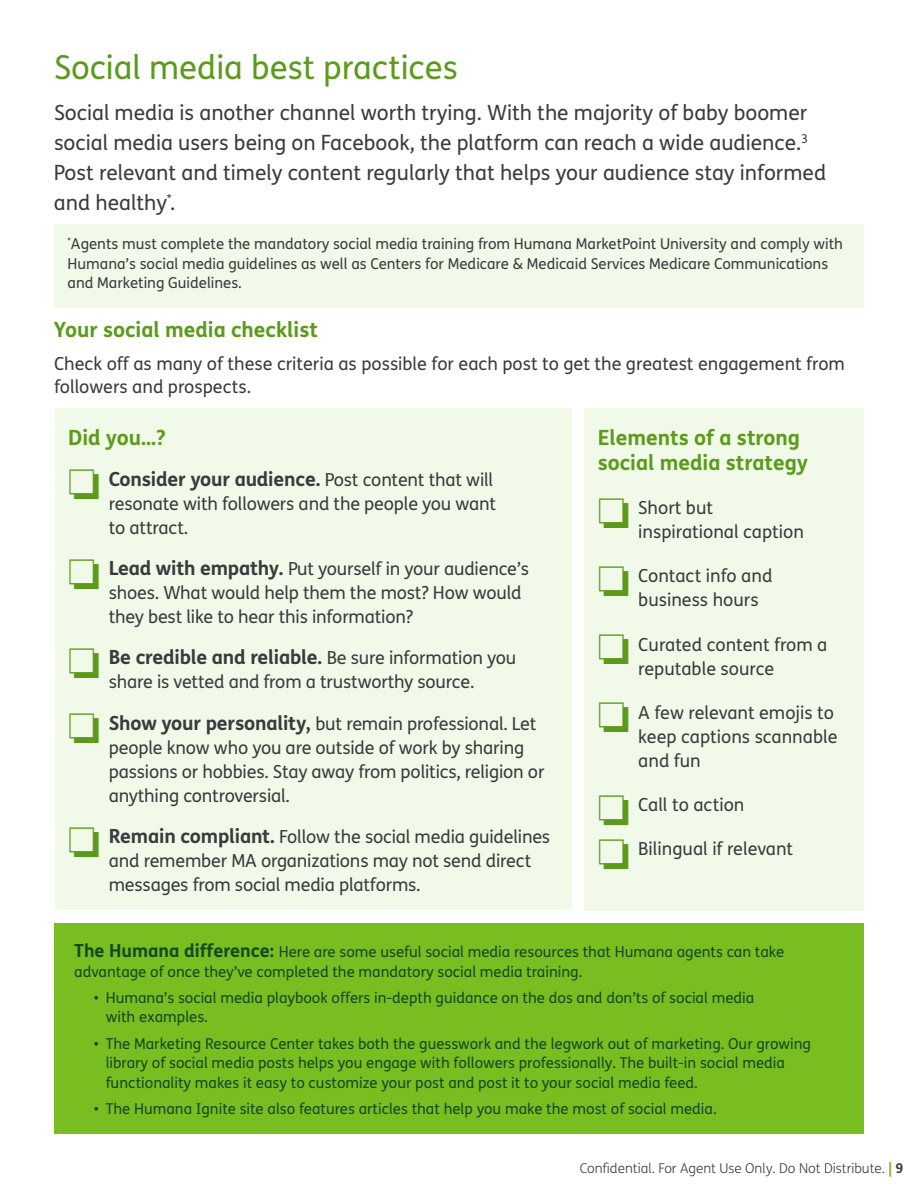
<style>
.page{position:relative;width:918px;height:1188px;background:#fff}
.page>*{position:absolute;margin:0;border:0;box-sizing:border-box;transform-origin:0 0}
.t1{font:33px "FS Humana";color:#5c9a1b}
.t2{font:21px/30px "FS Humana";color:#3a3b3d}
.t3{font:700 21px/25.2px "FS Humana";color:#5c9a1b}
.t4{font:700 19.5px "FS Humana";letter-spacing:-.01em;color:#3a3b3d}
.t5{font:18px/24px "FS Humana";letter-spacing:-.01em;color:#3a3b3d}
.t6{font:15px/19.5px "FS Humana";color:#114a21}
.t7{font:15px/19.5px "FS Humana";color:#3a3b3d}
.t8{font:300 13.5px "FS Humana";color:#3a3b3d}
.s1{color:#5c9a1b}
.s2{font-weight:400;font-size:18px}
.s3{font-weight:700;font-size:19.5px}
.s4{font-weight:700;font-size:18px}
.s5{font-weight:700;color:#78be20}
.s6{font-weight:700}
</style>
<div class="page">
<div style="left:54px;top:923px;width:810px;height:211px;background:#78be20"></div>
<div style="left:54px;top:225px;width:810px;height:83px;background:#f1f9e9"></div>
<div style="left:55px;top:409px;width:516px;height:501px;background:#f1f9e9"></div>
<div style="left:584px;top:409px;width:280px;height:502px;background:#f1f9e9"></div>
<h1 class="t1" style="left:54px;top:44px;width:405px">Social media best practices</h1>
<p class="t2" style="left:54px;top:97px;width:774px">Social media is another channel worth trying. With the majority of baby boomer social media users being on Facebook, the platform can reach a wide audience.<sup>3<br></sup>Post relevant and timely content regularly that helps your audience stay informed and healthy<sup>*</sup>.</p>
<p class="t7" style="left:68px;top:234px;width:777px"><sup>*</sup>Agents must complete the mandatory social media training from Humana MarketPoint University and comply with<br>Humana’s social media guidelines as well as Centers for Medicare &amp; Medicaid Services Medicare Communications and Marketing Guidelines.</p>
<p class="t3" style="left:54px;top:316px;width:265px">Your social media checklist</p>
<p class="t5" style="left:54px;top:352px;width:792px;line-height:22.5px">Check off as many of these criteria as possible for each post to get the greatest engagement from followers and prospects.</p>
<p class="t3" style="left:68px;top:423px;width:99px">Did you…?</p>
<p class="t4" style="left:68px;top:464px;width:426px"><span class="s1">❏</span> Consider your audience. <span class="s2">Post content that will</span></p>
<p class="t5" style="left:109px;top:491px;width:389px">resonate with followers and the people you want to attract.</p>
<p class="t5" style="left:109px;top:557px;width:422px;text-indent:-40px"><span class="s1">❏</span> <span class="s3">Lead with empathy.</span> Put yourself in your audience’s shoes. What would help them the most? How would they best like to hear this information?</p>
<p class="t4" style="left:68px;top:642px;width:450px"><span class="s1">❏</span> Be credible and reliable. <span class="s2">Be sure information you</span></p>
<p class="t5" style="left:109px;top:670px;width:367px">share is vetted and from a trustworthy source.</p>
<p class="t5" style="left:109px;top:711px;width:437px;text-indent:-41px"><span class="s1">❏</span> <span class="s3">Show your personality,</span> but remain professional. Let people know who you are outside of work by sharing passions or hobbies. Stay away from politics, religion or anything controversial.</p>
<p class="t5" style="left:109px;top:824px;width:443px;text-indent:-40px"><span class="s1">❏</span> <span class="s3">Remain compliant.</span> Follow the social media guidelines and remember MA organizations may not send direct messages from social media platforms.</p>
<p class="t3" style="left:598px;top:423px;width:212px">Elements of a strong social media strategy</p>
<p class="t5" style="left:638px;top:495px;width:167px">Short but inspirational caption</p>
<p class="t5" style="left:638px;top:564px;width:136px">Contact info and business hours</p>
<p class="t5" style="left:638px;top:632px;width:191px">Curated content from a reputable source</p>
<p class="t5" style="left:638px;top:700px;width:201px">A few relevant emojis to keep captions scannable and fun</p>
<p class="t5" style="left:638px;top:792px;width:108px">Call to action</p>
<p class="t5" style="left:638px;top:837px;width:156px">Bilingual if relevant</p>
<p class="t6" style="left:74px;top:942px;width:712px"><span class="s4">The Humana difference:</span> Here are some useful social media resources that Humana agents can take advantage of once they’ve completed the mandatory social media training.</p>
<p class="t6" style="left:106px;top:987px;width:650px;text-indent:-12px">• Humana’s social media playbook offers in-depth guidance on the dos and don’ts of social media with examples.</p>
<p class="t6" style="left:106px;top:1033px;width:707px;text-indent:-12px">• The Marketing Resource Center takes both the guesswork and the legwork out of marketing. Our growing library of social media posts helps you engage with followers professionally. The built-in social media functionality makes it easy to customize your post and post it to your social media feed.</p>
<p class="t6" style="left:94px;top:1098px;width:624px">• The Humana Ignite site also features articles that help you make the most of social media.</p>
<p class="t8" style="left:580px;top:1159px;width:325px">Confidential. For Agent Use Only. Do Not Distribute. <span class="s5">|</span> <span class="s6">9</span></p>
</div>
